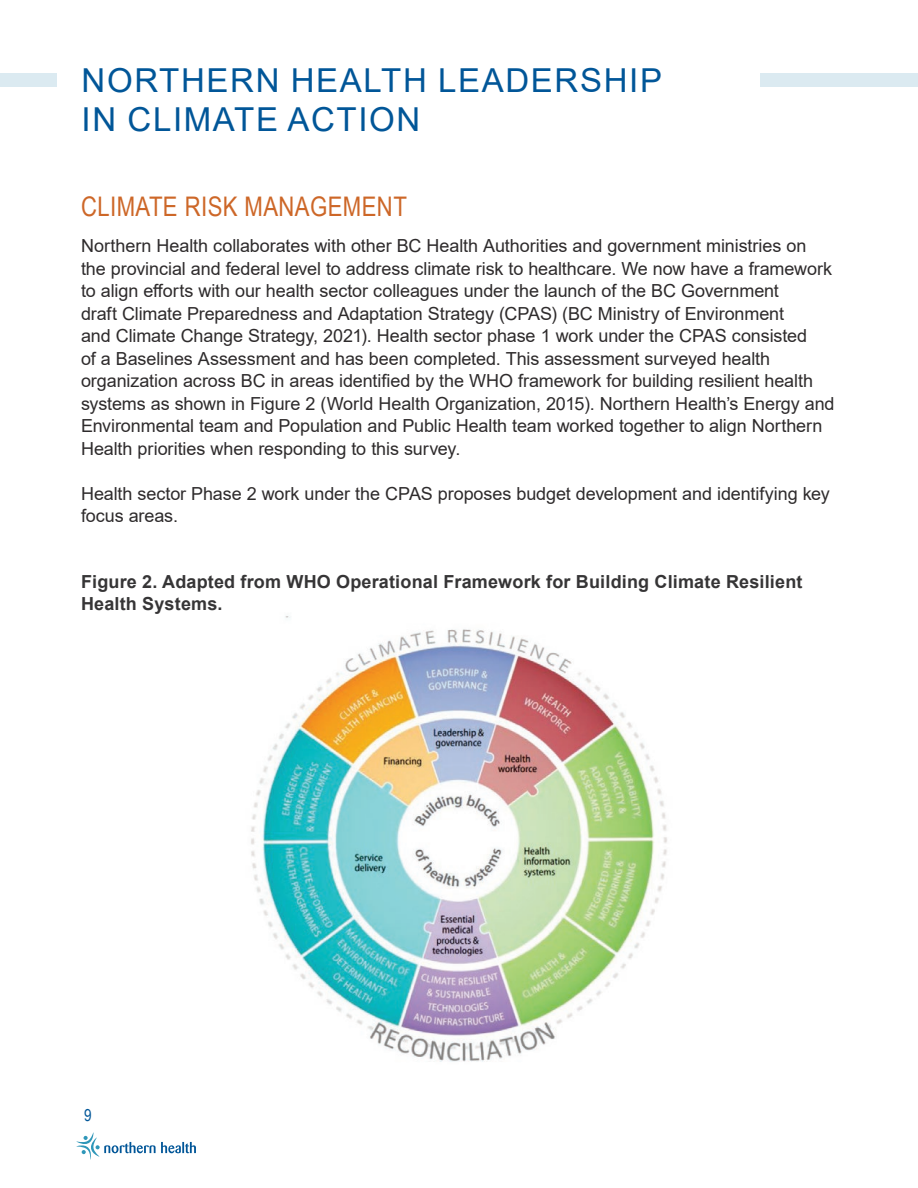
<style>
.page{position:relative;width:918px;height:1188px;background:#fff}
.page>*{position:absolute;margin:0;border:0;box-sizing:border-box;transform-origin:0 0}
.t1{font:33px/39.6px "Arial";letter-spacing:.05em;color:#015698}
.t2{font:27px "Arial Narrow";letter-spacing:.015em;color:#cd6728}
.Body_Text{font:18px/22.5px "Arial";letter-spacing:-.005em;color:#2e2b2c}
.t3{font:700 18px/22.5px "Arial";letter-spacing:.01em;color:#363536}
.t4{font:16.5px "Arial Narrow";color:#015698}
</style>
<div class="page">
<svg style="left:77px;top:1133px;width:119px;height:27px"></svg>
<div style="left:0;top:73px;width:57px;height:14px;background:#dbeaf1"></div>
<div style="left:760px;top:73px;width:158px;height:14px;background:#dbeaf1"></div>
<img style="left:251px;top:616px;width:416px;height:446px">
<h1 class="t1" style="left:82px;top:60px;width:582px">NORTHERN HEALTH LEADERSHIP<br>IN CLIMATE ACTION</h1>
<h2 class="t2" style="left:81px;top:187px;width:327px">CLIMATE RISK MANAGEMENT</h2>
<p class="Body_Text" style="left:81px;top:234px;width:755px">Northern Health collaborates with other BC Health Authorities and government ministries on the provincial and federal level to address climate risk to healthcare. We now have a framework to align efforts with our health sector colleagues under the launch of the BC Government<br>draft Climate Preparedness and Adaptation Strategy (CPAS) (BC Ministry of Environment<br>and Climate Change Strategy, 2021). Health sector phase 1 work under the CPAS consisted<br>of a Baselines Assessment and has been completed. This assessment surveyed health organization across BC in areas identified by the WHO framework for building resilient health systems as shown in Figure 2 (World Health Organization, 2015). Northern Health’s Energy and Environmental team and Population and Public Health team worked together to align Northern Health priorities when responding to this survey.</p>
<p class="Body_Text" style="left:81px;top:482px;width:750px">Health sector Phase 2 work under the CPAS proposes budget development and identifying key focus areas.</p>
<h4 class="t3" style="left:81px;top:570px;width:723px">Figure 2. Adapted from WHO Operational Framework for Building Climate Resilient<br>Health Systems.</h4>
<p class="t4" style="left:84px;top:1103px;width:9px">9</p>
</div>
